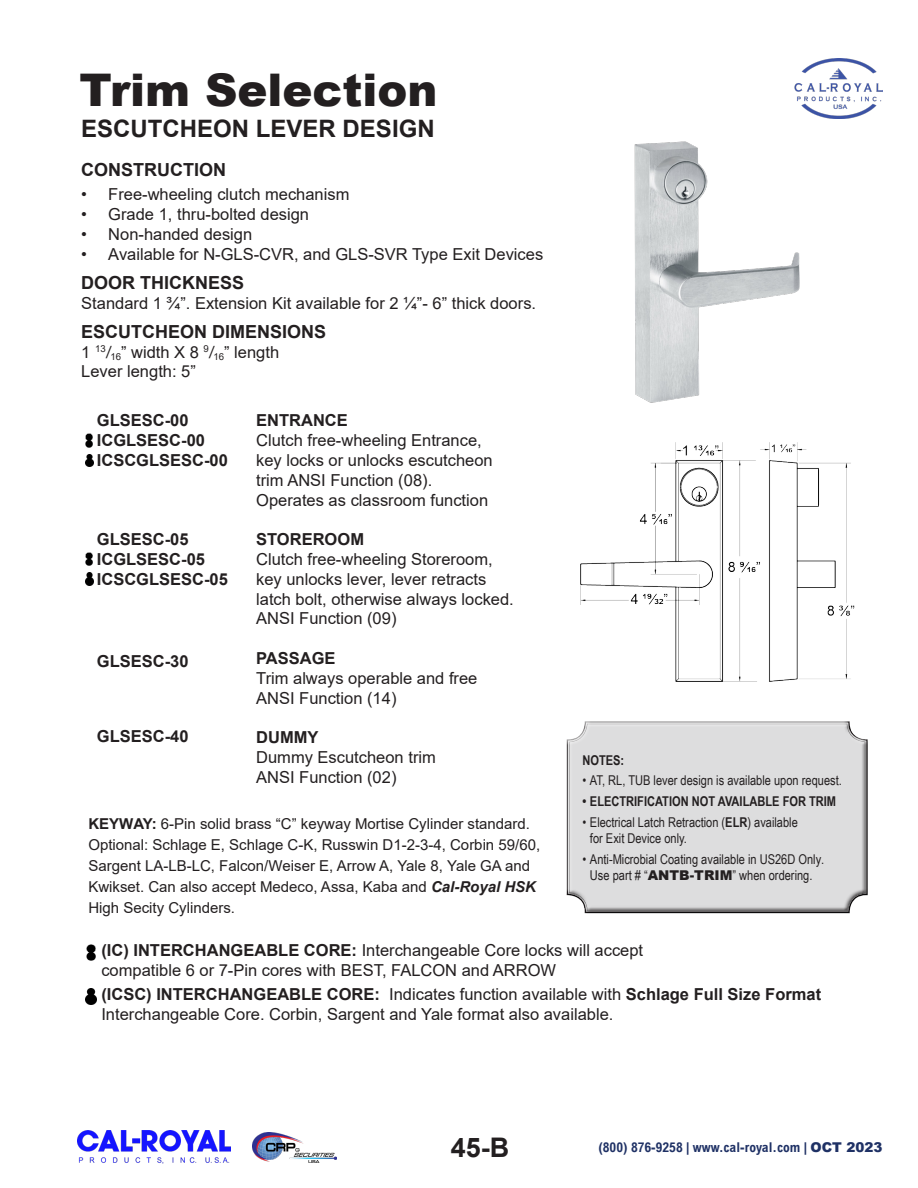
<style>
.page{position:relative;width:918px;height:1188px;background:#fff}
.page>*{position:absolute;margin:0;border:0;box-sizing:border-box;transform-origin:0 0}
.t1{font:900 45px "Arial";color:#231f20}
.t2{font:700 27px "Arial";color:#231f20}
.t3{font:700 24px "Arial";color:#231f20}
.t4{font:700 18px "Arial";color:#231f20}
.t5{font:16.5px/19.8px "Arial";color:#231f20}
.t6{font:700 16.5px "Arial";color:#231f20}
.t7{font:15px/21px "Arial";color:#231f20}
.t8{font:13.5px/16.2px "Arial Narrow";color:#231f20}
.t9{font:700 13.5px "Arial Narrow";color:#231f20}
.t10{font:700 condensed 13.5px "Arial";color:#1f3165}
.s1{font-weight:700}
.s2{font-weight:700;font-style:italic}
.s3{font-family:"Arial";font-weight:900}
.s4{font-weight:900;font-stretch:normal}
</style>
<div class="page">
<img style="left:794px;top:59px;width:89px;height:60px">
<img style="left:77px;top:1130px;width:153px;height:34px">
<img style="left:252px;top:1133px;width:84px;height:29px">
<div style="left:561px;top:717px;width:313px;height:203px;background:#231f20;opacity:.75"></div>
<img style="left:635px;top:141px;width:165px;height:261px">
<svg style="left:86px;top:434px;width:7px;height:13px"></svg>
<img style="left:86px;top:552px;width:7px;height:14px">
<svg style="left:85px;top:454px;width:8px;height:13px"></svg>
<svg style="left:85px;top:573px;width:8px;height:12px"></svg>
<img style="left:580px;top:443px;width:274px;height:238px">
<img style="left:86px;top:944px;width:9px;height:17px">
<img style="left:86px;top:989px;width:10px;height:16px">
<p class="t1" style="left:80px;top:58px;width:360px">Trim Selection</p>
<p class="t3" style="left:81px;top:112px;width:355px">ESCUTCHEON LEVER DESIGN</p>
<p class="t4" style="left:81px;top:157px;width:146px">CONSTRUCTION</p>
<p class="t5" style="left:81px;top:185px;width:270px">• Free-wheeling clutch mechanism</p>
<p class="t5" style="left:81px;top:204px;width:229px">• Grade 1, thru-bolted design</p>
<p class="t5" style="left:81px;top:224px;width:172px">• Non-handed design</p>
<p class="t5" style="left:81px;top:244px;width:463px">• Available for N-GLS-CVR, and GLS-SVR Type Exit Devices</p>
<p class="t4" style="left:81px;top:270px;width:165px">DOOR THICKNESS</p>
<p class="t5" style="left:81px;top:293px;width:456px">Standard 1 ¾”. Extension Kit available for 2 ¼”- 6” thick doors.</p>
<p class="t4" style="left:81px;top:319px;width:247px">ESCUTCHEON DIMENSIONS</p>
<p class="t5" style="left:81px;top:342px;width:199px">1 <sup>13</sup>/<sub>16</sub>” width X 8 <sup>9</sup>/<sub>16</sub>” length</p>
<p class="t5" style="left:81px;top:362px;width:116px">Lever length: 5”</p>
<p class="t6" style="left:256px;top:409px;width:93px">ENTRANCE</p>
<p class="t5" style="left:256px;top:430px;width:227px">Clutch free-wheeling Entrance,</p>
<p class="t5" style="left:256px;top:450px;width:238px">key locks or unlocks escutcheon trim ANSI Function (08).</p>
<p class="t5" style="left:256px;top:490px;width:234px">Operates as classroom function</p>
<p class="t6" style="left:256px;top:528px;width:109px">STOREROOM</p>
<p class="t5" style="left:256px;top:549px;width:238px">Clutch free-wheeling Storeroom,</p>
<p class="t5" style="left:256px;top:569px;width:259px">key unlocks lever, lever retracts latch bolt, otherwise always locked.</p>
<p class="t5" style="left:256px;top:609px;width:142px">ANSI Function (09)</p>
<p class="t6" style="left:256px;top:646px;width:81px">PASSAGE</p>
<p class="t5" style="left:256px;top:668px;width:223px">Trim always operable and free</p>
<p class="t5" style="left:256px;top:688px;width:142px">ANSI Function (14)</p>
<p class="t6" style="left:256px;top:726px;width:64px">DUMMY</p>
<p class="t5" style="left:256px;top:747px;width:181px">Dummy Escutcheon trim</p>
<p class="t5" style="left:256px;top:767px;width:142px">ANSI Function (02)</p>
<p class="t7" style="left:88px;top:813px;width:453px"><span class="s1">KEYWAY:</span> 6-Pin solid brass “C” keyway Mortise Cylinder standard.<br>Optional: Schlage E, Schlage C-K, Russwin D1-2-3-4, Corbin 59/60, Sargent LA-LB-LC, Falcon/Weiser E, Arrow A, Yale 8, Yale GA and Kwikset. Can also accept Medeco, Assa, Kaba and <span class="s2">Cal-Royal HSK </span>High Secity Cylinders.</p>
<p class="t5" style="left:101px;top:940px;width:543px"><span class="s1">(IC) INTERCHANGEABLE CORE:</span> Interchangeable Core locks will accept</p>
<p class="t5" style="left:101px;top:960px;width:456px">compatible 6 or 7-Pin cores with BEST, FALCON and ARROW</p>
<p class="t5" style="left:101px;top:985px;width:721px"><span class="s1">(ICSC) INTERCHANGEABLE CORE:</span> Indicates function available with <span class="s1">Schlage Full Size Format<br></span>Interchangeable Core. Corbin, Sargent and Yale format also available.</p>
<p class="t6" style="left:97px;top:409px;width:93px">GLSESC-00</p>
<p class="t6" style="left:97px;top:429px;width:110px">ICGLSESC-00</p>
<p class="t6" style="left:97px;top:449px;width:133px">ICSCGLSESC-00</p>
<p class="t6" style="left:97px;top:528px;width:93px">GLSESC-05</p>
<p class="t6" style="left:97px;top:548px;width:110px">ICGLSESC-05</p>
<p class="t6" style="left:97px;top:567px;width:133px">ICSCGLSESC-05</p>
<p class="t6" style="left:97px;top:650px;width:93px">GLSESC-30</p>
<p class="t6" style="left:97px;top:725px;width:93px">GLSESC-40</p>
<p class="t9" style="left:582px;top:750px;width:43px">NOTES:</p>
<p class="t8" style="left:582px;top:772px;width:261px">• AT, RL, TUB lever design is available upon request.</p>
<p class="t9" style="left:582px;top:791px;width:255px">• ELECTRIFICATION NOT AVAILABLE FOR TRIM</p>
<p class="t8" style="left:590px;top:813px;width:209px;text-indent:-8px">• Electrical Latch Retraction (<span class="s1">ELR</span>) available for Exit Device only.</p>
<p class="t8" style="left:582px;top:850px;width:243px;text-align:center">• Anti-Microbial Coating available in US26D Only.<br>Use part # “<span class="s3">ANTB-TRIM</span>” when ordering.</p>
<p class="t2" style="left:451px;top:1129px;width:60px">45-B</p>
<p class="t10" style="left:598px;top:1140px;width:286px">(800) 876-9258 | www.cal-royal.com | <span class="s4">OCT 2023</span></p>
</div>
